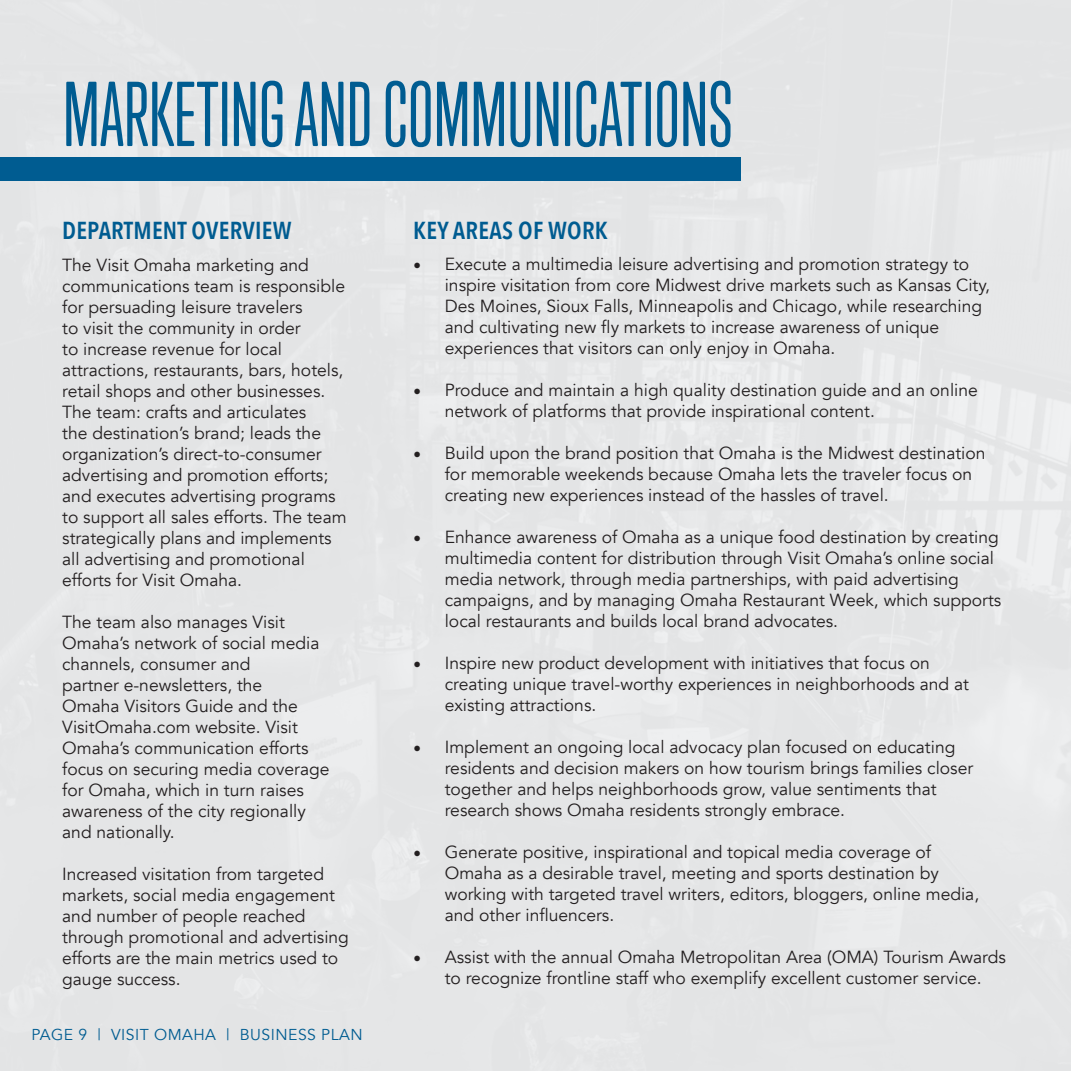
<style>
.page{position:relative;width:1071px;height:1071px;background:#e4e5e6}
.page>*{position:absolute;margin:0;border:0;box-sizing:border-box;transform-origin:0 0}
.t1{font:84px "Trump Soft Pro";color:#005c91}
.t2{font:600 24.5px "Avenir Next Condensed";letter-spacing:.01em;color:#005c91}
.t3{font:17.5px/21px "Avenir";color:#231f20}
.t4{font:15.75px "Avenir";letter-spacing:.03em;color:#005c91}
.s1{font-family:"Minion Pro";font-size:21px}
</style>
<div class="page">
<div style="left:0;top:158px;width:741px;height:23px;background:#005c91"></div>
<p class="t1" style="left:63px;top:67px;width:672px">MARKETING AND COMMUNICATIONS</p>
<p class="t2" style="left:62px;top:209px;width:231px">DEPARTMENT OVERVIEW</p>
<p class="t3" style="left:62px;top:254px;width:286px">The Visit Omaha marketing and communications team is responsible for persuading leisure travelers<br>to visit the community in order<br>to increase revenue for local attractions, restaurants, bars, hotels, retail shops and other businesses.<br>The team: crafts and articulates<br>the destination’s brand; leads the organization’s direct-to-consumer advertising and promotion efforts; and executes advertising programs to support all sales efforts. The team strategically plans and implements all advertising and promotional efforts for Visit Omaha.</p>
<p class="t3" style="left:62px;top:611px;width:269px">The team also manages Visit<br>Omaha’s network of social media channels, consumer and<br>partner e-newsletters, the<br>Omaha Visitors Guide and the<br>VisitOmaha.com website. Visit<br>Omaha’s communication efforts focus on securing media coverage for Omaha, which in turn raises awareness of the city regionally and nationally.</p>
<p class="t3" style="left:62px;top:863px;width:288px">Increased visitation from targeted markets, social media engagement and number of people reached through promotional and advertising efforts are the main metrics used to gauge success.</p>
<p class="t4" style="left:32px;top:1025px;width:333px">PAGE 9 | VISIT OMAHA | BUSINESS PLAN</p>
<p class="t2" style="left:413px;top:209px;width:196px">KEY AREAS OF WORK</p>
<p class="t3" style="left:445px;top:254px;width:547px;text-indent:-32px"><span class="s1">•</span> Execute a multimedia leisure advertising and promotion strategy to inspire visitation from core Midwest drive markets such as Kansas City, Des Moines, Sioux Falls, Minneapolis and Chicago, while researching and cultivating new fly markets to increase awareness of unique experiences that visitors can only enjoy in Omaha.</p>
<p class="t3" style="left:445px;top:380px;width:535px;text-indent:-32px"><span class="s1">•</span> Produce and maintain a high quality destination guide and an online network of platforms that provide inspirational content.</p>
<p class="t3" style="left:445px;top:443px;width:542px;text-indent:-32px"><span class="s1">•</span> Build upon the brand position that Omaha is the Midwest destination for memorable weekends because Omaha lets the traveler focus on creating new experiences instead of the hassles of travel.</p>
<p class="t3" style="left:445px;top:527px;width:558px;text-indent:-32px"><span class="s1">•</span> Enhance awareness of Omaha as a unique food destination by creating multimedia content for distribution through Visit Omaha’s online social media network, through media partnerships, with paid advertising campaigns, and by managing Omaha Restaurant Week, which supports local restaurants and builds local brand advocates.</p>
<p class="t3" style="left:445px;top:653px;width:526px;text-indent:-32px"><span class="s1">•</span> Inspire new product development with initiatives that focus on creating unique travel-worthy experiences in neighborhoods and at existing attractions.</p>
<p class="t3" style="left:445px;top:737px;width:530px;text-indent:-32px"><span class="s1">•</span> Implement an ongoing local advocacy plan focused on educating residents and decision makers on how tourism brings families closer together and helps neighborhoods grow, value sentiments that research shows Omaha residents strongly embrace.</p>
<p class="t3" style="left:445px;top:842px;width:536px;text-indent:-32px"><span class="s1">•</span> Generate positive, inspirational and topical media coverage of Omaha as a desirable travel, meeting and sports destination by working with targeted travel writers, editors, bloggers, online media, and other influencers.</p>
<p class="t3" style="left:413px;top:947px;width:594px;text-align:center"><span class="s1">•</span> Assist with the annual Omaha Metropolitan Area (OMA) Tourism Awards to recognize frontline staff who exemplify excellent customer service.</p>
</div>
